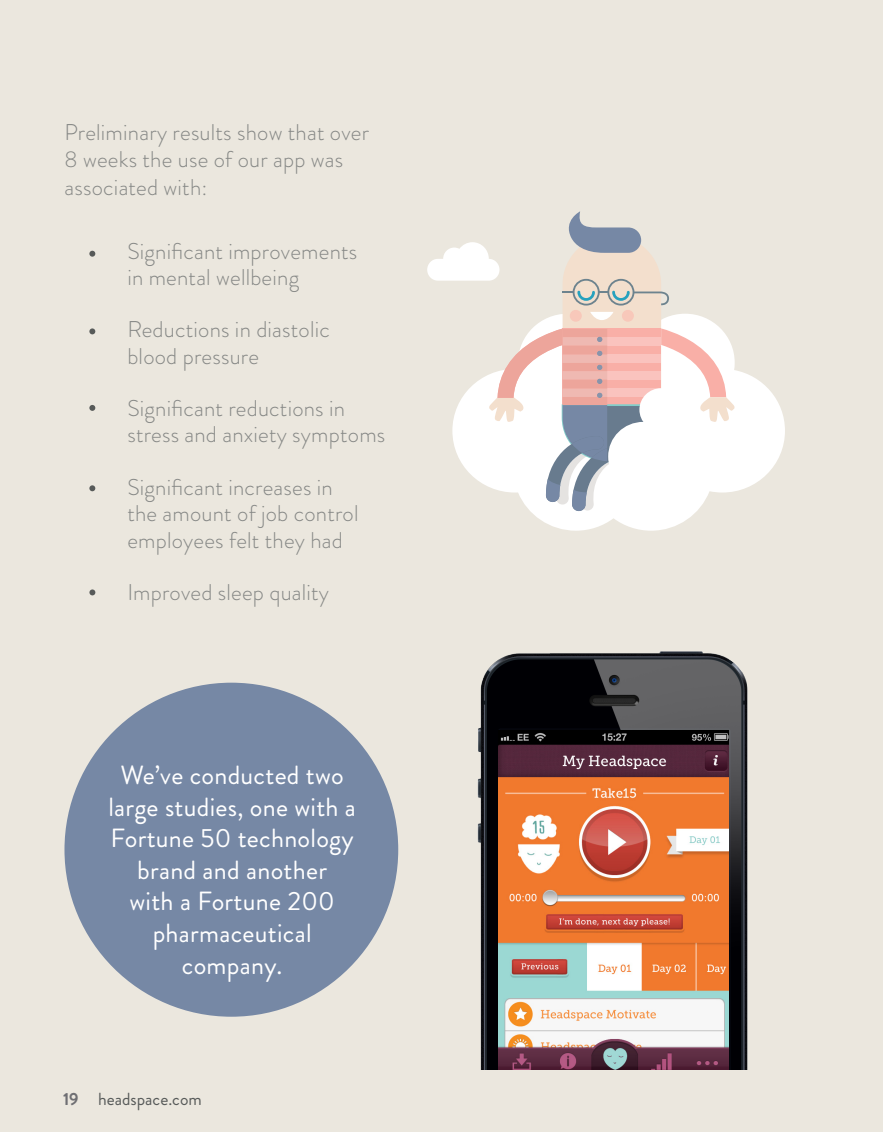
<style>
.page{position:relative;width:883px;height:1132px;background:#fff}
.page>*{position:absolute;margin:0;border:0;box-sizing:border-box;transform-origin:0 0}
.t1{font:26.25px/31.5px "Brandon Grotesque";letter-spacing:.01em;color:#fff;text-align:center}
.t2{font:300 22.75px/26.2px "Brandon Grotesque";letter-spacing:.01em;color:#858785}
.t3{font:17.5px "Brandon Grotesque";color:#575a59}
.s1{font-weight:700;color:#6f6f73}
</style>
<div class="page">
<div style="left:0;top:0;width:883px;height:1131px;background:#ebe7de"></div>
<div style="left:64px;top:682px;width:334px;height:334px;background:#7688a5;border-radius:50%"></div>
<svg style="left:89px;top:251px;width:6px;height:5px"></svg>
<svg style="left:89px;top:328px;width:6px;height:6px"></svg>
<svg style="left:89px;top:405px;width:6px;height:6px"></svg>
<svg style="left:89px;top:485px;width:6px;height:6px"></svg>
<svg style="left:89px;top:589px;width:6px;height:6px"></svg>
<img style="left:477px;top:651px;width:271px;height:417px">
<img style="left:499px;top:730px;width:229px;height:338px">
<svg style="left:530px;top:371px;width:255px;height:159px;fill:#fff"></svg>
<svg style="left:427px;top:211px;width:310px;height:300px"></svg>
<p class="t2" style="left:65px;top:119px;width:306px">Preliminary results show that over</p>
<p class="t2" style="left:65px;top:146px;width:280px">8 weeks the use of our app was</p>
<p class="t2" style="left:65px;top:174px;width:144px">associated with:</p>
<p class="t2" style="left:127px;top:237px;width:232px">Significant improvements</p>
<p class="t2" style="left:127px;top:264px;width:173px">in mental wellbeing</p>
<p class="t2" style="left:127px;top:316px;width:204px">Reductions in diastolic</p>
<p class="t2" style="left:127px;top:342px;width:133px">blood pressure</p>
<p class="t2" style="left:127px;top:395px;width:219px">Significant reductions in</p>
<p class="t2" style="left:127px;top:421px;width:259px">stress and anxiety symptoms</p>
<p class="t2" style="left:127px;top:474px;width:233px">Significant increases in the amount of job control employees felt they had</p>
<p class="t2" style="left:127px;top:579px;width:203px">Improved sleep quality</p>
<p class="t1" style="left:108px;top:759px;width:249px">We’ve conducted two large studies, one with a<br>Fortune 50 technology brand and another</p>
<p class="t1" style="left:129px;top:885px;width:207px">with a Fortune 200</p>
<p class="t1" style="left:153px;top:917px;width:160px">pharmaceutical</p>
<p class="t1" style="left:182px;top:948px;width:102px">company.</p>
<p class="t3" style="left:63px;top:1086px;width:140px"><span class="s1">19</span> headspace.com</p>
</div>
